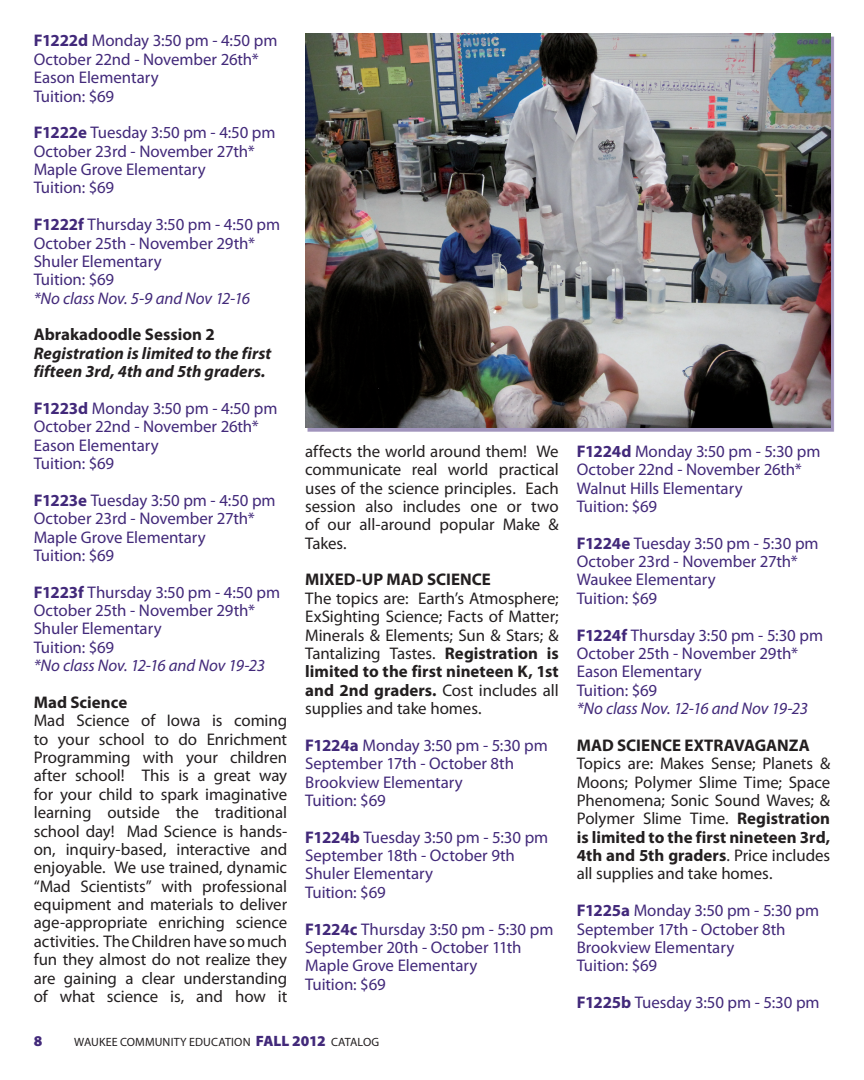
<style>
.page{position:relative;width:864px;height:1080px;background:#fff}
.page>*{position:absolute;margin:0;border:0;box-sizing:border-box;transform-origin:0 0}
.t1{font:16.8px/18.5px "Myriad Pro";color:#42297a}
.t2{font:16.8px/18.3px "Myriad Pro";letter-spacing:-.005em;color:#231f20;text-align:justify}
.t3{font:italic 16.8px "Myriad Pro";letter-spacing:-.01em;color:#42297a}
.t4{font:700 16.8px "Myriad Pro";color:#231f20}
.t5{font:italic 700 16.8px/18.3px "Myriad Pro";letter-spacing:.005em;color:#231f20}
.t6{font:900 15px "Myriad Pro";color:#42297a}
.t7{font:12px "Myriad Pro";letter-spacing:.01em;color:#231f20}
.s1{font-weight:700}
.s2{font-weight:900;font-size:15px;color:#42297a}
</style>
<div class="page">
<img style="left:305px;top:34px;width:525px;height:394px">
<p class="t1" style="left:34px;top:31px;width:245px"><span class="s1">F1222d</span> Monday 3:50 pm - 4:50 pm<br>October 22nd - November 26th*<br>Eason Elementary<br>Tuition: $69</p>
<p class="t1" style="left:34px;top:123px;width:243px"><span class="s1">F1222e</span> Tuesday 3:50 pm - 4:50 pm<br>October 23rd - N ovember 27th*<br>Maple Grove Elementary<br>Tuition: $69</p>
<p class="t1" style="left:34px;top:215px;width:248px"><span class="s1">F1222f</span> Thursday 3:50 pm - 4:50 pm<br>October 25th - N ovember 29th*<br>Shuler Elementary<br>Tuition: $69</p>
<p class="t3" style="left:34px;top:288px;width:218px">*No class Nov. 5-9 and Nov 12-16</p>
<p class="t4" style="left:34px;top:324px;width:183px">Abrakadoodle Session 2</p>
<p class="t5" style="left:34px;top:343px;width:239px">Registration is limited to the first fifteen 3rd, 4th and 5th graders.</p>
<p class="t1" style="left:34px;top:399px;width:245px"><span class="s1">F1223d</span> Monday 3:50 pm - 4:50 pm<br>October 22nd - November 26th*<br>Eason Elementary<br>Tuition: $69</p>
<p class="t1" style="left:34px;top:491px;width:243px"><span class="s1">F1223e</span> Tuesday 3:50 pm - 4:50 pm<br>October 23rd - N ovember 27th*<br>Maple Grove Elementary<br>Tuition: $69</p>
<p class="t1" style="left:34px;top:583px;width:248px"><span class="s1">F1223f</span> Thursday 3:50 pm - 4:50 pm<br>October 25th - N ovember 29th*<br>Shuler Elementary<br>Tuition: $69</p>
<p class="t3" style="left:34px;top:655px;width:233px">*No class Nov. 12-16 and Nov 19-23</p>
<p class="t4" style="left:34px;top:691px;width:95px">Mad Science</p>
<p class="t2" style="left:34px;top:711px;width:255px">Mad Science of Iowa is coming to your school to do Enrichment Programming with your children after school! This is a great way for your child to spark imaginative learning outside the traditional school day! Mad Science is hands&shy;on, inquiry-based, interactive and enjoyable. We use trained, dynamic “Mad Scientists” with professional equipment and materials to deliver age-appropriate enriching science activities. The Children have so much fun they almost do not realize they are gaining a clear understanding of what science is, and how it</p>
<p class="t2" style="left:305px;top:442px;width:255px">affects the world around them! We communicate real world practical uses of the science principles. Each session also includes one or two of our all-around popular Make &amp; Takes.</p>
<p class="t4" style="left:305px;top:569px;width:187px">MIXED-UP MAD SCIENCE</p>
<p class="t2" style="left:305px;top:589px;width:255px">The topics are: Earth’s Atmosphere; ExSighting Science; Facts of Matter; Minerals &amp; Elements; Sun &amp; Stars; &amp; Tantalizing Tastes. <span class="s1">Registration is limited to the first nineteen K, 1st and 2nd graders.</span> Cost includes all supplies and take homes.</p>
<p class="t1" style="left:305px;top:736px;width:244px"><span class="s1">F1224a</span> Monday 3:50 pm - 5:30 pm<br>September 17th - October 8th<br>Brookview Elementary<br>Tuition: $69</p>
<p class="t1" style="left:305px;top:828px;width:245px"><span class="s1">F1224b</span> Tuesday 3:50 pm - 5:30 pm<br>September 18th - October 9th<br>Shuler Elementary<br>Tuition: $69</p>
<p class="t1" style="left:305px;top:919px;width:250px"><span class="s1">F1224c</span> Thursday 3:50 pm - 5:30 pm<br>September 20th - October 11th<br>Maple Grove Elementary<br>Tuition: $69</p>
<p class="t6" style="left:34px;top:1031px;width:10px">8</p>
<p class="t7" style="left:74px;top:1035px;width:307px">Waukee Community Education <span class="s2">FALL 2012</span> Catalog</p>
<p class="t1" style="left:577px;top:442px;width:245px"><span class="s1">F1224d</span> Monday 3:50 pm - 5:30 pm<br>October 22nd - November 26th*<br>Walnut Hills Elementary<br>Tuition: $69</p>
<p class="t1" style="left:577px;top:534px;width:243px"><span class="s1">F1224e</span> Tuesday 3:50 pm - 5:30 pm<br>October 23rd - N ovember 27th*<br>Waukee Elementary<br>Tuition: $69</p>
<p class="t1" style="left:577px;top:625px;width:248px"><span class="s1">F1224f</span> Thursday 3:50 pm - 5:30 pm<br>October 25th - N ovember 29th*<br>Eason Elementary<br>Tuition: $69</p>
<p class="t3" style="left:577px;top:698px;width:233px">*No class Nov. 12-16 and Nov 19-23</p>
<p class="t4" style="left:577px;top:734px;width:235px">MAD SCIENCE EXTRAVAGANZA</p>
<p class="t2" style="left:577px;top:754px;width:255px">Topics are: Makes Sense; Planets &amp; Moons; Polymer Slime Time; Space Phenomena; Sonic Sound Waves; &amp; Polymer Slime Time. <span class="s1">Registration is limited to the first nineteen 3rd, 4th and 5th graders</span>. Price includes all supplies and take homes.</p>
<p class="t1" style="left:577px;top:901px;width:244px"><span class="s1">F1225a</span> Monday 3:50 pm - 5:30 pm<br>September 17th - October 8th<br>Brookview Elementary<br>Tuition: $69</p>
<p class="t1" style="left:577px;top:993px;width:244px"><span class="s1">F1225b</span> Tuesday 3:50 pm - 5:30 pm</p>
</div>
